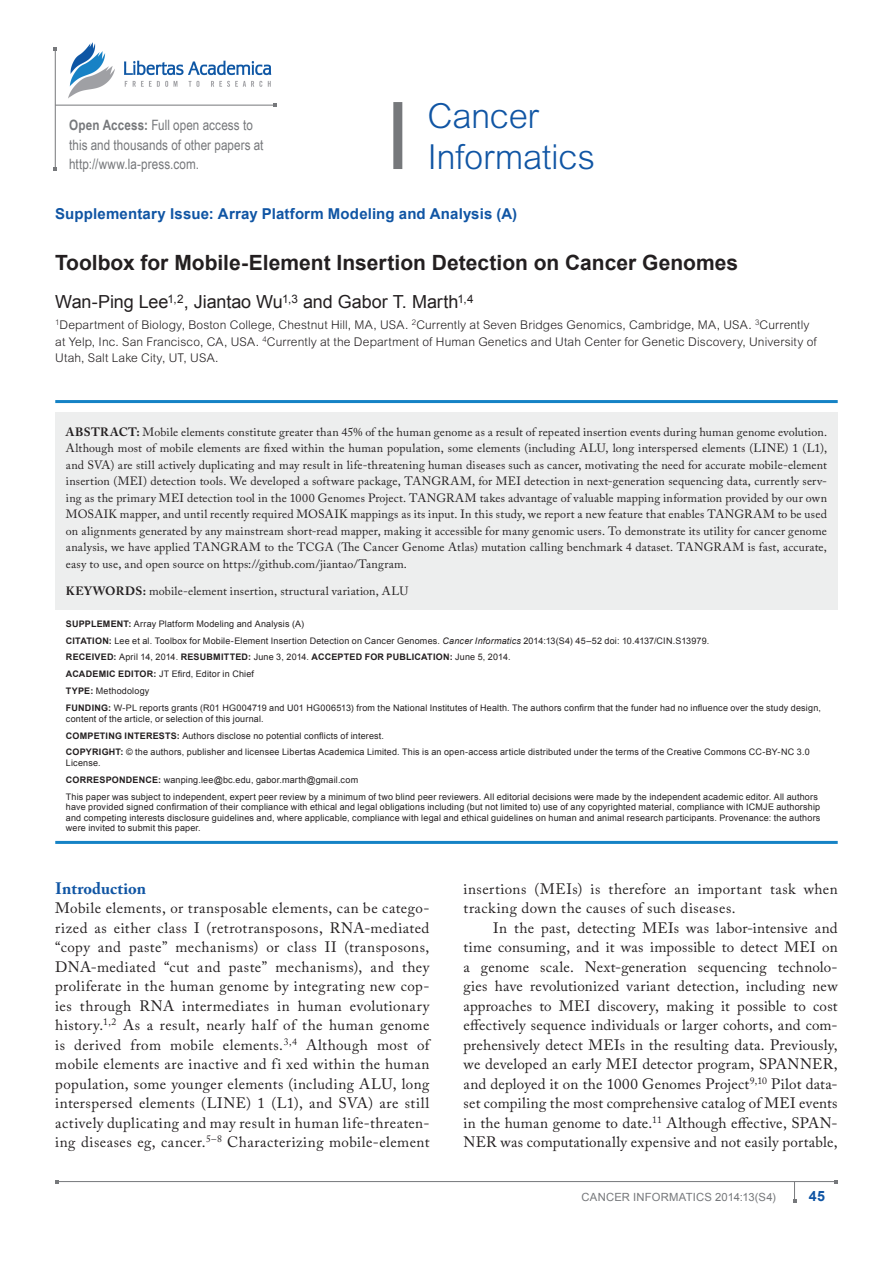
<style>
.page{position:relative;width:893px;height:1263px;background:#fff}
.page>*{position:absolute;margin:0;border:0;box-sizing:border-box;transform-origin:0 0}
.AO-Jname{font:300 34.5px/41.4px "Arial MT Std";letter-spacing:-.01em;color:#1055a4}
.AT{font:700 21px "Arial";color:#231f20}
.AAu{font:18px "Arial";letter-spacing:-.01em;color:#231f20}
.t1{font:700 16.5px "Adobe Caslon Pro";letter-spacing:-.005em;color:#1055a4}
.TxF{font:15px/19.5px "Adobe Caslon Pro";letter-spacing:.03em;color:#231f20;text-align:justify}
.Tx{font:15px/19.5px "Adobe Caslon Pro";letter-spacing:.015em;color:#231f20;text-align:justify}
.SI{font:700 15px "Arial";letter-spacing:.01em;color:#1055a4}
.OA{font:14.25px/19.5px "Arial Narrow";letter-spacing:.005em;color:#76787b}
.RunF-folio{font:700 14.25px "Arial";color:#1055a4}
.t2{font:12px/16.5px "Adobe Caslon Pro";letter-spacing:.015em;color:#231f20;text-align:justify}
.AAuAff{font:300 12px/16.5px "Arial MT Std";letter-spacing:.01em;color:#231f20}
.RunF{font:11.25px "Arial";letter-spacing:.015em;color:#76787b}
.Citation{font:9px/10.5px "Arial";letter-spacing:.02em;color:#231f20}
.Citation-l{font:9px/10.5px "Arial";letter-spacing:.02em;color:#231f20}
.Citation-2{font:700 9px "Arial";letter-spacing:.025em;color:#231f20}
.s1{font-weight:700}
.s2{font-style:italic}
.s3{font-weight:400}
</style>
<div class="page">
<hr style="left:57px;top:1181px;width:779px;height:1px;background:#76787b">
<svg style="left:793px;top:1182px;width:3px;height:20px"></svg>
<hr style="left:55px;top:49px;width:1px;height:120px;background:#76787b">
<hr style="left:55px;top:105px;width:220px;height:1px;background:#76787b">
<img style="left:68px;top:42px;width:204px;height:57px">
<div style="left:393px;top:102px;width:9px;height:67px;background:#76787b"></div>
<hr style="left:55px;top:400px;width:783px;height:3px;background:#1582c5">
<hr style="left:55px;top:841px;width:783px;height:3px;background:#1582c5">
<div style="left:55px;top:412px;width:783px;height:198px;background:#edeeee"></div>
<p class="AO-Jname" style="left:428px;top:96px;width:169px">Cancer<br>Informatics</p>
<p class="SI" style="left:55px;top:204px;width:463px">Supplementary Issue: Array Platform Modeling and Analysis (A)</p>
<p class="OA" style="left:69px;top:115px;width:196px"><span class="s1">Open Access:</span> Full open access to this and thousands of other papers at http://www.la-press.com.</p>
<p class="AT" style="left:55px;top:249px;width:684px">Toolbox for Mobile-Element Insertion Detection on Cancer Genomes</p>
<p class="AAu" style="left:55px;top:290px;width:420px">Wan-Ping Lee<sup>1,2</sup>, Jiantao Wu<sup>1,3</sup> and Gabor T. Marth<sup>1,4</sup></p>
<p class="AAuAff" style="left:55px;top:317px;width:763px"><sup>1</sup>Department of Biology, Boston College, Chestnut Hill, MA, USA. <sup>2</sup>Currently at Seven Bridges Genomics, Cambridge, MA, USA. <sup>3</sup>Currently at Yelp, Inc. San Francisco, CA, USA. <sup>4</sup>Currently at the Department of Human Genetics and Utah Center for Genetic Discovery, University of<br>Utah, Salt Lake City, UT, USA.</p>
<p class="t2" style="left:66px;top:423px;width:763px"><span class="s1">ABSTRACT:</span> Mobile elements constitute greater than 45% of the human genome as a result of repeated insertion events during human genome evolution.<br>Although most of mobile elements are fixed within the human population, some elements (including ALU, long interspersed elements (LINE) 1 (L1), and SVA) are still actively duplicating and may result in life-threatening human diseases such as cancer, motivating the need for accurate mobile-element insertion (MEI) detection tools. We developed a software package, TANGRAM, for MEI detection in next-generation sequencing data, currently serv&shy;ing as the primary MEI detection tool in the 1000 Genomes Project. TANGRAM takes advantage of valuable mapping information provided by our own MOSAIK mapper, and until recently required MOSAIK mappings as its input. In this study, we report a new feature that enables TANGRAM to be used on alignments generated by any mainstream short-read mapper, making it accessible for many genomic users. To demonstrate its utility for cancer genome analysis, we have applied TANGRAM to the TCGA (The Cancer Genome Atlas) mutation calling benchmark 4 dataset. TANGRAM is fast, accurate, easy to use, and open source on https://github.com/jiantao/Tangram.</p>
<p class="t2" style="left:66px;top:583px;width:344px"><span class="s1">KEYWORDS:</span> mobile-element insertion, structural variation, ALU</p>
<p class="Citation" style="left:66px;top:618px;width:240px"><span class="s1">SUPpLEMENT:</span> Array Platform Modeling and Analysis (A)</p>
<p class="Citation-2" style="left:66px;top:634px;width:12px">Citati</p>
<p class="Citation" style="left:95px;top:635px;width:616px"><span class="s1">on:</span> Lee et al. Toolbox for Mobile-Element Insertion Detection on Cancer Genomes. <span class="s2">Cancer Informatics</span> 2014:13(S4) 45–52 doi: 10.4137/CIN .S13979.</p>
<p class="Citation-2" style="left:66px;top:651px;width:13px">Recei</p>
<p class="Citation-2" style="left:95px;top:651px;width:126px">ved: <span class="s3">April 14, 2014.</span> ReSubmitted</p>
<p class="Citation" style="left:248px;top:652px;width:78px"><span class="s1">:</span> June 3, 2014. <span class="s1">Accepted</span></p>
<p class="Citation-2" style="left:365px;top:651px;width:47px">for publicati</p>
<p class="Citation" style="left:436px;top:652px;width:76px"><span class="s1">on:</span> June 5, 2014.</p>
<p class="Citation-2" style="left:66px;top:668px;width:14px">Academic</p>
<p class="Citation-2" style="left:118px;top:668px;width:7px">edit</p>
<p class="Citation" style="left:140px;top:669px;width:116px"><span class="s1">or:</span> JT Efird, Editor in Chief</p>
<p class="Citation" style="left:66px;top:686px;width:85px"><span class="s1">TYPE:</span> Methodology</p>
<p class="Citation-2" style="left:66px;top:702px;width:7px">Funding</p>
<p class="Citation" style="left:66px;top:703px;width:757px;text-indent:42px"><span class="s1">:</span> W-PL reports grants (R01 HG004719 and U01 HG006513) from the National Institutes of Health. The authors confirm that the funder had no influence over the study design, content of the article, or selection of this journal.</p>
<p class="Citation-2" style="left:66px;top:729px;width:21px">Competing</p>
<p class="Citation-2" style="left:125px;top:729px;width:10px">Interests</p>
<p class="Citation" style="left:177px;top:730px;width:209px"><span class="s1">:</span> Authors disclose no potential conflicts of interest.</p>
<p class="Citation-2" style="left:66px;top:746px;width:21px">Copyrig</p>
<p class="Citation" style="left:109px;top:747px;width:702px"><span class="s1">ht:</span> © the authors, publisher and licensee Libertas Academica Limited. This is an open-access article distributed under the terms of the Creative Commons CC-BY-NC 3.0</p>
<p class="Citation" style="left:66px;top:757px;width:36px">License.</p>
<p class="Citation-2" style="left:66px;top:774px;width:22px">Corresp</p>
<p class="Citation-2" style="left:112px;top:774px;width:15px">ondence</p>
<p class="Citation" style="left:158px;top:774px;width:201px"><span class="s1">:</span> wanping.lee@bc.edu, gabor.marth@gmail.com</p>
<p class="Citation-l" style="left:66px;top:791px;width:756px">This paper was subject to independent, expert peer review by a minimum of two blind peer reviewers. All editorial decisions were made by the independent academic editor. All authors have provided signed confirmation of their compliance with ethical and legal obligations including (but not limited to) use of any copyrighted material, compliance with ICMJE authorship and competing interests disclosure guidelines and, where applicable, compliance with legal and ethical guidelines on human and animal research participants. Provenance: the authors were invited to submit this paper.</p>
<h1 class="t1" style="left:55px;top:878px;width:92px">INTRODUCTION</h1>
<p class="TxF" style="left:55px;top:898px;width:376px">Mobile elements, or transposable elements, can be catego&shy;rized as either class I (retrotransposons, RNA-mediated “copy and paste” mechanisms) or class II (transposons, DNA-mediated “cut and paste” mechanisms), and they proliferate in the human genome by integrating new cop&shy;ies through RNA intermediates in human evolutionary history.<sup>1,2</sup> As a result, nearly half of the human genome is derived from mobile elements.<sup>3,4</sup> Although most of mobile elements are inactive and fi xed within the human population, some younger elements (including ALU, long interspersed elements (LINE) 1 (L1), and SVA) are still actively duplicating and may result in human life-threaten&shy;ing diseases eg, cancer.<sup>5–8</sup> Characterizing mobile-element</p>
<p class="TxF" style="left:463px;top:878px;width:376px">insertions (MEIs) is therefore an important task when tracking down the causes of such diseases.</p>
<p class="Tx" style="left:463px;top:917px;width:376px;text-indent:30px">In the past, detecting MEIs was labor-intensive and time consuming, and it was impossible to detect MEI on a genome scale. Next-generation sequencing technolo&shy;gies have revolutionized variant detection, including new approaches to MEI discovery, making it possible to cost effectively sequence individuals or larger cohorts, and com&shy;prehensively detect MEIs in the resulting data. Previously, we developed an early MEI detector program, SPANNER, and deployed it on the 1000 Genomes Project<sup>9,10</sup> Pilot data&shy;set compiling the most comprehensive catalog of MEI events in the human genome to date.<sup>11</sup> Although effective, SPAN-NER was computationally expensive and not easily portable,</p>
<p class="RunF" style="left:582px;top:1189px;width:196px">Cancer Informatics 2014:13(S4)</p>
<p class="RunF-folio" style="left:809px;top:1186px;width:18px">45</p>
</div>
